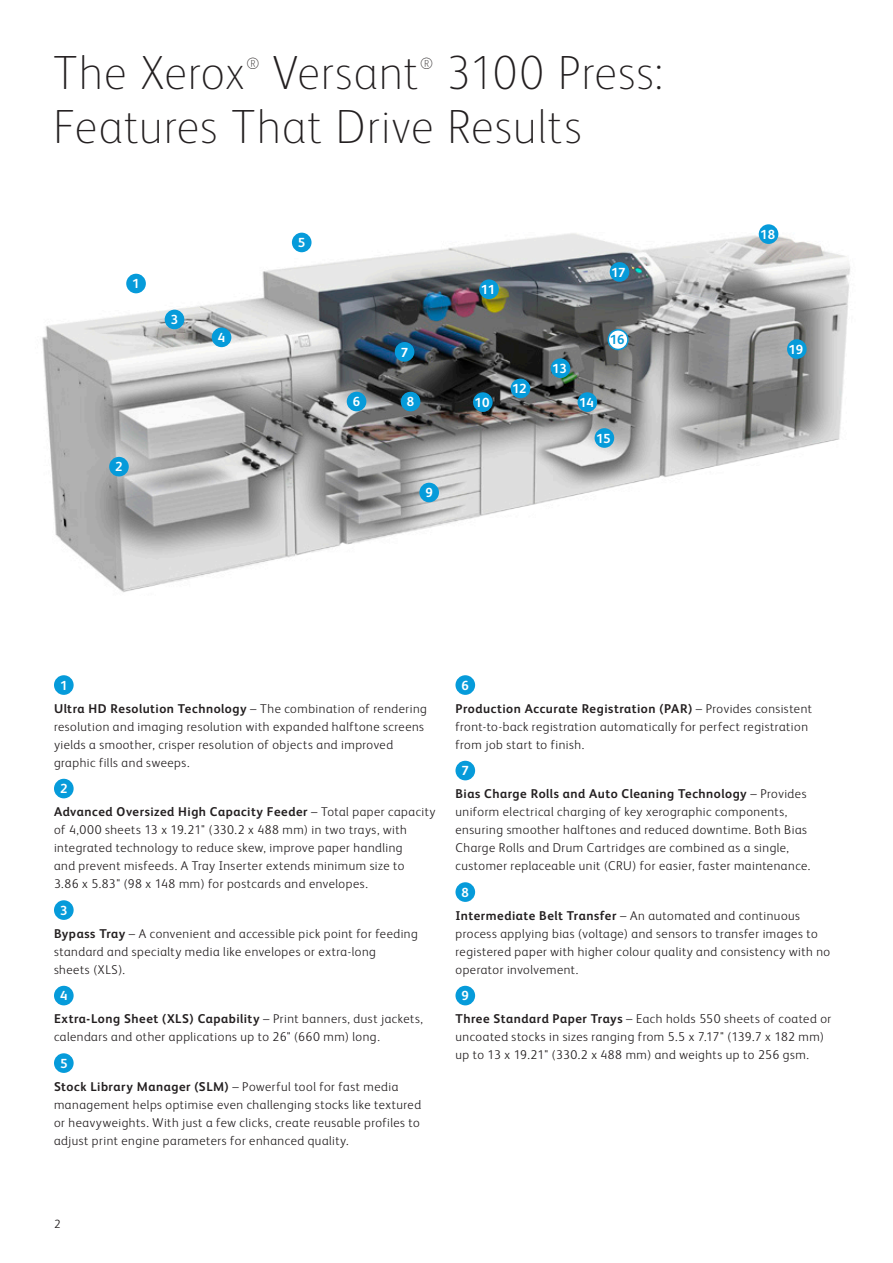
<style>
.page{position:relative;width:893px;height:1263px;background:#fff}
.page>*{position:absolute;margin:0;border:0;box-sizing:border-box;transform-origin:0 0}
.Head_32_36{font:100 48px/54px "Xerox Sans";letter-spacing:.015em;color:#231f20}
.Head_32_36-2{font:100 16.2px "Xerox Sans";color:#231f20}
.Body_Text_8_5_12{font:700 13.2px "Xerox Sans";letter-spacing:-.01em;color:#fff}
.Body_Text_8_5_12-2{font:700 13.2px "Xerox Sans";color:#069bda}
.Body_Text_8_5_12-3{font:300 12.75px/18px "Xerox Sans";letter-spacing:.04em;color:#231f20}
.t1{font:300 12px "Xerox Sans";color:#231f20}
.s1{font-weight:700}
</style>
<div class="page">
<div style="left:54px;top:675px;width:20px;height:20px;background:#069bda;border-radius:50%"></div>
<div style="left:54px;top:779px;width:20px;height:19px;background:#069bda;border-radius:50%"></div>
<div style="left:54px;top:900px;width:20px;height:20px;background:#069bda;border-radius:50%"></div>
<div style="left:54px;top:986px;width:20px;height:19px;background:#069bda;border-radius:50%"></div>
<div style="left:54px;top:1053px;width:20px;height:20px;background:#069bda;border-radius:50%"></div>
<div style="left:455px;top:675px;width:20px;height:20px;background:#069bda;border-radius:50%"></div>
<div style="left:455px;top:761px;width:20px;height:19px;background:#069bda;border-radius:50%"></div>
<div style="left:455px;top:882px;width:20px;height:20px;background:#069bda;border-radius:50%"></div>
<div style="left:455px;top:986px;width:20px;height:19px;background:#069bda;border-radius:50%"></div>
<img style="left:42px;top:224px;width:808px;height:368px">
<div style="left:126px;top:274px;width:20px;height:19px;background:#069bda;border-radius:50%"></div>
<div style="left:292px;top:233px;width:20px;height:19px;background:#069bda;border-radius:50%"></div>
<div style="left:165px;top:310px;width:19px;height:19px;background:#069bda;border-radius:50%"></div>
<div style="left:551px;top:358px;width:19px;height:20px;background:#069bda;border-radius:50%"></div>
<div style="left:347px;top:392px;width:19px;height:19px;background:#069bda;border-radius:50%"></div>
<div style="left:212px;top:328px;width:19px;height:19px;background:#069bda;border-radius:50%"></div>
<div style="left:109px;top:457px;width:20px;height:19px;background:#069bda;border-radius:50%"></div>
<div style="left:419px;top:483px;width:20px;height:19px;background:#069bda;border-radius:50%"></div>
<div style="left:401px;top:392px;width:19px;height:19px;background:#069bda;border-radius:50%"></div>
<div style="left:395px;top:342px;width:19px;height:20px;background:#069bda;border-radius:50%"></div>
<div style="left:473px;top:392px;width:20px;height:20px;background:#069bda;border-radius:50%"></div>
<div style="left:578px;top:392px;width:19px;height:20px;background:#069bda;border-radius:50%"></div>
<div style="left:595px;top:428px;width:19px;height:20px;background:#069bda;border-radius:50%"></div>
<div style="left:511px;top:379px;width:19px;height:19px;background:#069bda;border-radius:50%"></div>
<div style="left:479px;top:279px;width:20px;height:20px;background:#069bda;border-radius:50%"></div>
<div style="left:610px;top:262px;width:19px;height:20px;background:#069bda;border-radius:50%"></div>
<div style="left:608px;top:330px;width:20px;height:19px;background:#fff;border-radius:50%"></div>
<div style="left:607px;top:329px;width:22px;height:21px;border:2px solid #069bda;border-radius:50%"></div>
<div style="left:787px;top:339px;width:20px;height:20px;background:#069bda;border-radius:50%"></div>
<div style="left:759px;top:224px;width:19px;height:20px;background:#069bda;border-radius:50%"></div>
<p class="Head_32_36" style="left:53px;top:44px;width:193px">The Xerox</p>
<p class="Head_32_36-2" style="left:246px;top:52px;width:14px">®</p>
<p class="Head_32_36" style="left:272px;top:44px;width:148px">Versant</p>
<p class="Head_32_36-2" style="left:420px;top:52px;width:14px">®</p>
<p class="Head_32_36" style="left:53px;top:44px;width:612px;text-indent:392px">3100 Press:<br>Features That Drive Results</p>
<p class="Body_Text_8_5_12" style="left:132px;top:275px;width:9px">1</p>
<p class="Body_Text_8_5_12" style="left:171px;top:311px;width:9px">3</p>
<p class="Body_Text_8_5_12" style="left:218px;top:328px;width:9px">4</p>
<p class="Body_Text_8_5_12" style="left:115px;top:458px;width:9px">2</p>
<p class="Body_Text_8_5_12" style="left:298px;top:234px;width:9px">5</p>
<p class="Body_Text_8_5_12" style="left:353px;top:393px;width:9px">6</p>
<p class="Body_Text_8_5_12" style="left:401px;top:343px;width:9px">7</p>
<p class="Body_Text_8_5_12" style="left:407px;top:393px;width:9px">8</p>
<p class="Body_Text_8_5_12" style="left:425px;top:484px;width:9px">9</p>
<p class="Body_Text_8_5_12" style="left:481px;top:280px;width:16px">11</p>
<p class="Body_Text_8_5_12" style="left:512px;top:379px;width:16px">12</p>
<p class="Body_Text_8_5_12" style="left:552px;top:359px;width:16px">13</p>
<p class="Body_Text_8_5_12" style="left:475px;top:393px;width:16px">10</p>
<p class="Body_Text_8_5_12" style="left:579px;top:393px;width:16px">14</p>
<p class="Body_Text_8_5_12" style="left:611px;top:263px;width:16px">17</p>
<p class="Body_Text_8_5_12-2" style="left:610px;top:331px;width:16px">16</p>
<p class="Body_Text_8_5_12" style="left:596px;top:429px;width:16px">15</p>
<p class="Body_Text_8_5_12" style="left:760px;top:225px;width:16px">18</p>
<p class="Body_Text_8_5_12" style="left:788px;top:340px;width:16px">19</p>
<p class="Body_Text_8_5_12" style="left:60px;top:676px;width:9px">1</p>
<p class="Body_Text_8_5_12-3" style="left:54px;top:699px;width:374px"><span class="s1">Ultra HD Resolution Technology</span> – The combination of rendering resolution and imaging resolution with expanded halftone screens yields a smoother, crisper resolution of objects and improved graphic fills and sweeps.</p>
<p class="Body_Text_8_5_12" style="left:60px;top:780px;width:9px">2</p>
<p class="Body_Text_8_5_12-3" style="left:54px;top:802px;width:383px"><span class="s1">Advanced Oversized High Capacity Feeder</span> – Total paper capacity of 4,000 sheets 13 x 19.21" (330.2 x 488 mm) in two trays, with integrated technology to reduce skew, improve paper handling<br>and prevent misfeeds. A Tray Inserter extends minimum size to<br>3.86 x 5.83" (98 x 148 mm) for postcards and envelopes.</p>
<p class="Body_Text_8_5_12" style="left:60px;top:901px;width:9px">3</p>
<p class="Body_Text_8_5_12-3" style="left:54px;top:924px;width:365px"><span class="s1">Bypass Tray</span> – A convenient and accessible pick point for feeding standard and specialty media like envelopes or extra-long<br>sheets (XLS).</p>
<p class="Body_Text_8_5_12" style="left:60px;top:987px;width:9px">4</p>
<p class="Body_Text_8_5_12-3" style="left:54px;top:1009px;width:370px"><span class="s1">Extra-Long Sheet (XLS) Capability</span> – Print banners, dust jackets, calendars and other applications up to 26" (660 mm) long.</p>
<p class="Body_Text_8_5_12" style="left:60px;top:1054px;width:9px">5</p>
<p class="Body_Text_8_5_12-3" style="left:54px;top:1077px;width:369px"><span class="s1">Stock Library Manager (SLM)</span> – Powerful tool for fast media management helps optimise even challenging stocks like textured or heavyweights. With just a few clicks, create reusable profiles to adjust print engine parameters for enhanced quality.</p>
<p class="Body_Text_8_5_12" style="left:461px;top:676px;width:9px">6</p>
<p class="Body_Text_8_5_12-3" style="left:455px;top:699px;width:358px"><span class="s1">Production Accurate Registration (PAR)</span> – Provides consistent front-to-back registration automatically for perfect registration from job start to finish.</p>
<p class="Body_Text_8_5_12" style="left:461px;top:762px;width:9px">7</p>
<p class="Body_Text_8_5_12-3" style="left:455px;top:784px;width:356px"><span class="s1">Bias Charge Rolls and Auto Cleaning Technology</span> – Provides uniform electrical charging of key xerographic components, ensuring smoother halftones and reduced downtime. Both Bias Charge Rolls and Drum Cartridges are combined as a single, customer replaceable unit (CRU) for easier, faster maintenance.</p>
<p class="Body_Text_8_5_12" style="left:461px;top:883px;width:9px">8</p>
<p class="Body_Text_8_5_12-3" style="left:455px;top:906px;width:376px"><span class="s1">Intermediate Belt Transfer</span> – An automated and continuous process applying bias (voltage) and sensors to transfer images to registered paper with higher colour quality and consistency with no operator involvement.</p>
<p class="Body_Text_8_5_12" style="left:461px;top:987px;width:9px">9</p>
<p class="Body_Text_8_5_12-3" style="left:455px;top:1009px;width:377px"><span class="s1">Three Standard Paper Trays</span> – Each holds 550 sheets of coated or uncoated stocks in sizes ranging from 5.5 x 7.17" (139.7 x 182 mm) up to 13 x 19.21" (330.2 x 488 mm) and weights up to 256 gsm.</p>
<p class="t1" style="left:54px;top:1216px;width:8px">2</p>
</div>
